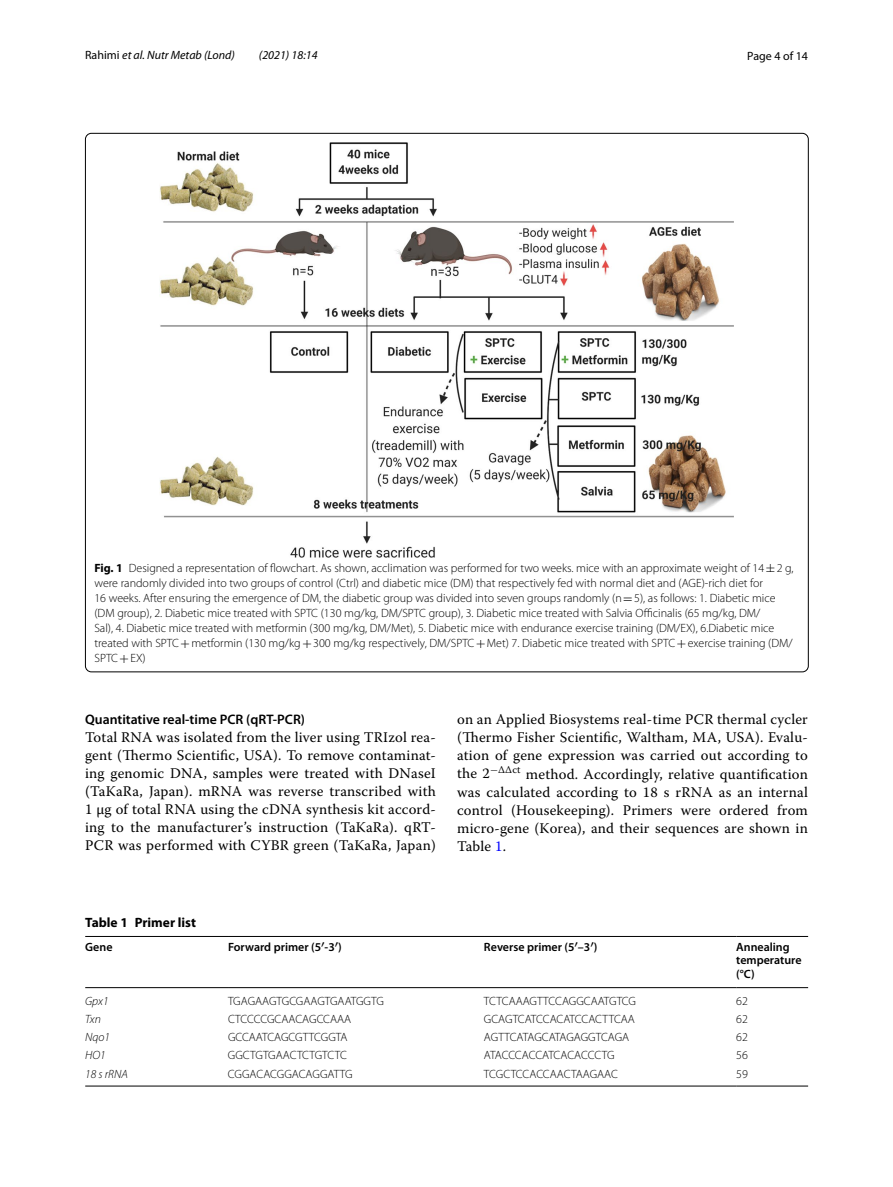
<style>
.page{position:relative;width:893px;height:1187px;background:#fff}
.page>*{position:absolute;margin:0;border:0;box-sizing:border-box;transform-origin:0 0}
.t1{font:14.7px/18px "Warnock Pro";letter-spacing:.015em;color:#000;text-align:justify}
.t2{font:600 13.8px "Myriad Pro";color:#000}
.t3{font:700 13.5px "Myriad Pro";color:#000}
.t4{font:300 12px/15px "Myriad Pro";color:#000}
.t5{font:600 12px/13.5px "Myriad Pro";color:#000}
.t6{font:italic 12px "Myriad Pro";color:#000}
.t7{font:italic 300 12px "Myriad Pro";color:#000}
.t8{font:12px "Myriad Pro";color:#000}
.s1{font-style:normal}
.s2{font-weight:700}
.s3{font-family:"MTSY";font-weight:400}
.s4{color:#00f}
</style>
<div class="page">
<img style="left:160px;top:142px;width:574px;height:415px">
<hr style="left:85px;top:936px;width:143px;height:1px;background:#000">
<hr style="left:85px;top:987px;width:143px;height:1px;background:#000">
<hr style="left:228px;top:936px;width:256px;height:1px;background:#000">
<hr style="left:228px;top:987px;width:256px;height:1px;background:#000">
<hr style="left:484px;top:936px;width:252px;height:1px;background:#000">
<hr style="left:484px;top:987px;width:252px;height:1px;background:#000">
<hr style="left:736px;top:936px;width:72px;height:1px;background:#000">
<hr style="left:736px;top:987px;width:72px;height:1px;background:#000">
<hr style="left:85px;top:1085px;width:143px;height:1px;background:#000">
<hr style="left:228px;top:1085px;width:256px;height:1px;background:#000">
<hr style="left:484px;top:1085px;width:252px;height:1px;background:#000">
<hr style="left:736px;top:1085px;width:72px;height:1px;background:#000">
<p class="t6" style="left:85px;top:48px;width:151px"><span class="s1">Rahimi</span> et al. Nutr Metab (Lond)</p>
<p class="t6" style="left:259px;top:48px;width:60px">(2021) 18:14</p>
<p class="t8" style="left:747px;top:48px;width:62px">Page 4 of 14</p>
<p class="t4" style="left:94px;top:561px;width:701px"><span class="s2">Fig. 1</span> Designed a representation of flowchart. As shown, acclimation was performed for two weeks. mice with an approximate weight of 14<span class="s3">±</span>2 g, were randomly divided into two groups of control (Ctrl) and diabetic mice (DM) that respectively fed with normal diet and (AGE)-rich diet for<br>16 weeks. After ensuring the emergence of DM, the diabetic group was divided into seven groups randomly (n<span class="s3">=</span>5), as follows: 1. Diabetic mice (DM group), 2. Diabetic mice treated with SPTC (130 mg/kg, DM/SPTC group), 3. Diabetic mice treated with Salvia Officinalis (65 mg/kg, DM/<br>Sal), 4. Diabetic mice treated with metformin (300 mg/kg, DM/Met), 5. Diabetic mice with endurance exercise training (DM/EX), 6.Diabetic mice treated with SPTC<span class="s3">+</span>metformin (130 mg/kg<span class="s3">+</span>300 mg/kg respectively, DM/SPTC<span class="s3">+</span>Met) 7. Diabetic mice treated with SPTC<span class="s3">+</span>exercise training (DM/ SPTC<span class="s3">+</span>EX)</p>
<p class="t2" style="left:85px;top:710px;width:221px">Quantitative real‑time PCR (qRT‑PCR)</p>
<p class="t1" style="left:85px;top:728px;width:352px">Total RNA was isolated from the liver using TRIzol rea&shy;gent (Thermo Scientific, USA). To remove contaminat&shy;ing genomic DNA, samples were treated with DNaseI (TaKaRa, Japan). mRNA was reverse transcribed with 1 μg of total RNA using the cDNA synthesis kit accord&shy;ing to the manufacturer’s instruction (TaKaRa). qRT-PCR was performed with CYBR green (TaKaRa, Japan)</p>
<p class="t1" style="left:457px;top:710px;width:352px">on an Applied Biosystems real-time PCR thermal cycler (Thermo Fisher Scientific, Waltham, MA, USA). Evalu&shy;ation of gene expression was carried out according to the 2<sup>−</sup><sup>ΔΔct</sup> method. Accordingly, relative quantification was calculated according to 18 s rRNA as an internal control (Housekeeping). Primers were ordered from micro-gene (Korea), and their sequences are shown in Table <span class="s4">1</span>.</p>
<p class="t3" style="left:85px;top:913px;width:112px">Table 1 Primer list</p>
<p class="t5" style="left:85px;top:939px;width:29px">Gene</p>
<p class="t5" style="left:228px;top:939px;width:115px">Forward primer (5 -3 )</p>
<p class="t5" style="left:484px;top:939px;width:115px">Reverse primer (5 –3 )</p>
<p class="t5" style="left:736px;top:939px;width:67px">Annealing temperature (°C)</p>
<p class="t7" style="left:85px;top:994px;width:25px">Gpx1</p>
<p class="t4" style="left:228px;top:993px;width:157px">TGAGAAGTGCGAAGTGAATGGTG</p>
<p class="t4" style="left:484px;top:993px;width:154px">TCTCAAAGTTCCAGGCAATGTCG</p>
<p class="t4" style="left:736px;top:993px;width:13px">62</p>
<p class="t7" style="left:85px;top:1012px;width:17px">Txn</p>
<p class="t4" style="left:228px;top:1011px;width:125px">CTCCCCGCAACAGCCAAA</p>
<p class="t4" style="left:484px;top:1011px;width:152px">GCAGTCATCCACATCCACTTCAA</p>
<p class="t4" style="left:736px;top:1011px;width:13px">62</p>
<p class="t7" style="left:85px;top:1030px;width:26px">Nqo1</p>
<p class="t4" style="left:228px;top:1029px;width:121px">GCCAATCAGCGTTCGGTA</p>
<p class="t4" style="left:484px;top:1029px;width:147px">AGTTCATAGCATAGAGGTCAGA</p>
<p class="t4" style="left:736px;top:1029px;width:13px">62</p>
<p class="t7" style="left:85px;top:1048px;width:22px">HO1</p>
<p class="t4" style="left:228px;top:1047px;width:121px">GGCTGTGAACTCTGTCTC</p>
<p class="t4" style="left:484px;top:1047px;width:132px">ATACCCACCATCACACCCTG</p>
<p class="t4" style="left:736px;top:1047px;width:13px">56</p>
<p class="t7" style="left:85px;top:1067px;width:44px">18 s rRNA</p>
<p class="t4" style="left:228px;top:1066px;width:126px">CGGACACGGACAGGATTG</p>
<p class="t4" style="left:484px;top:1066px;width:135px">TCGCTCCACCAACTAAGAAC</p>
<p class="t4" style="left:736px;top:1066px;width:13px">59</p>
</div>
